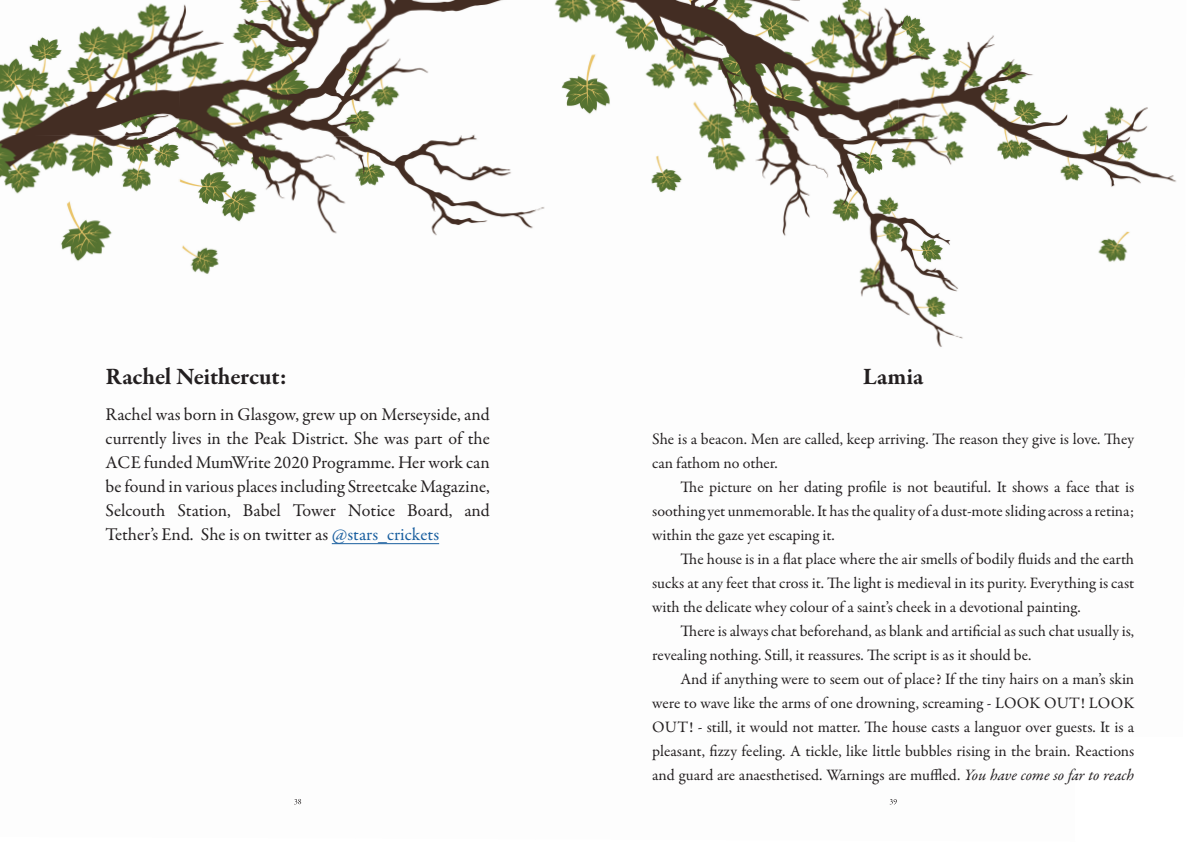
<style>
.page{position:relative;width:1191px;height:842px;background:#fff}
.page>*{position:absolute;margin:0;border:0;box-sizing:border-box;transform-origin:0 0}
.t1{font:700 24px "Garamond Premr Pro";letter-spacing:-.005em;color:#231f20}
.t2{font:18px/24px "Garamond Premr Pro";color:#231f20;text-align:justify}
.t3{font:16px/24px "Garamond Premr Pro";color:#231f20;text-align:justify}
.s1{color:#175d9e}
.s2{font-style:italic}
</style>
<div class="page">
<img style="left:0;top:0;width:1068px;height:139px">
<img style="left:1078px;top:106px;width:99px;height:156px">
<img style="left:0;top:135px;width:539px;height:139px">
<img style="left:538px;top:137px;width:360px;height:140px">
<img style="left:896px;top:139px;width:182px;height:208px">
<img style="left:859px;top:277px;width:38px;height:70px">
<svg style="left:294px;top:799px;width:7px;height:5px"></svg>
<svg style="left:890px;top:799px;width:6px;height:5px"></svg>
<hr style="left:332px;top:543px;width:107px;height:1px;background:#175d9e">
<h1 class="t1" style="left:106px;top:362px;width:183px">Rachel Neithercut:</h1>
<p class="t2" style="left:106px;top:403px;width:386px">Rachel was born in Glasgow, grew up on Merseyside, and currently lives in the Peak District. She was part of the ACE funded MumWrite 2020 Programme. Her work can be found in various places including Streetcake Magazine, Selcouth Station, Babel Tower Notice Board, and Tether’s End. She is on twitter as <span class="s1">@stars_crickets</span></p>
<h1 class="t1" style="left:863px;top:362px;width:62px">Lamia</h1>
<p class="t3" style="left:652px;top:427px;width:483px">She is a beacon. Men are called, keep arriving. The reason they give is love. They can fathom no other.</p>
<p class="t3" style="left:652px;top:475px;width:483px;text-indent:28px">The picture on her dating profile is not beautiful. It shows a face that is soothing yet unmemorable. It has the quality of a dust-mote sliding across a retina; within the gaze yet escaping it.</p>
<p class="t3" style="left:652px;top:547px;width:483px;text-indent:28px">The house is in a flat place where the air smells of bodily fluids and the earth sucks at any feet that cross it. The light is medieval in its purity. Everything is cast with the delicate whey colour of a saint’s cheek in a devotional painting.</p>
<p class="t3" style="left:652px;top:619px;width:483px;text-indent:28px">There is always chat beforehand, as blank and artificial as such chat usually is, revealing nothing. Still, it reassures. The script is as it should be.</p>
<p class="t3" style="left:652px;top:667px;width:483px;text-indent:28px">And if anything were to seem out of place? If the tiny hairs on a man’s skin were to wave like the arms of one drowning, screaming - LOOK OUT! LOOK OUT! - still, it would not matter. The house casts a languor over guests. It is a pleasant, fizzy feeling. A tickle, like little bubbles rising in the brain. Reactions and guard are anaesthetised. Warnings are muffled. <span class="s2">You have come so far to reach</span></p>
</div>
